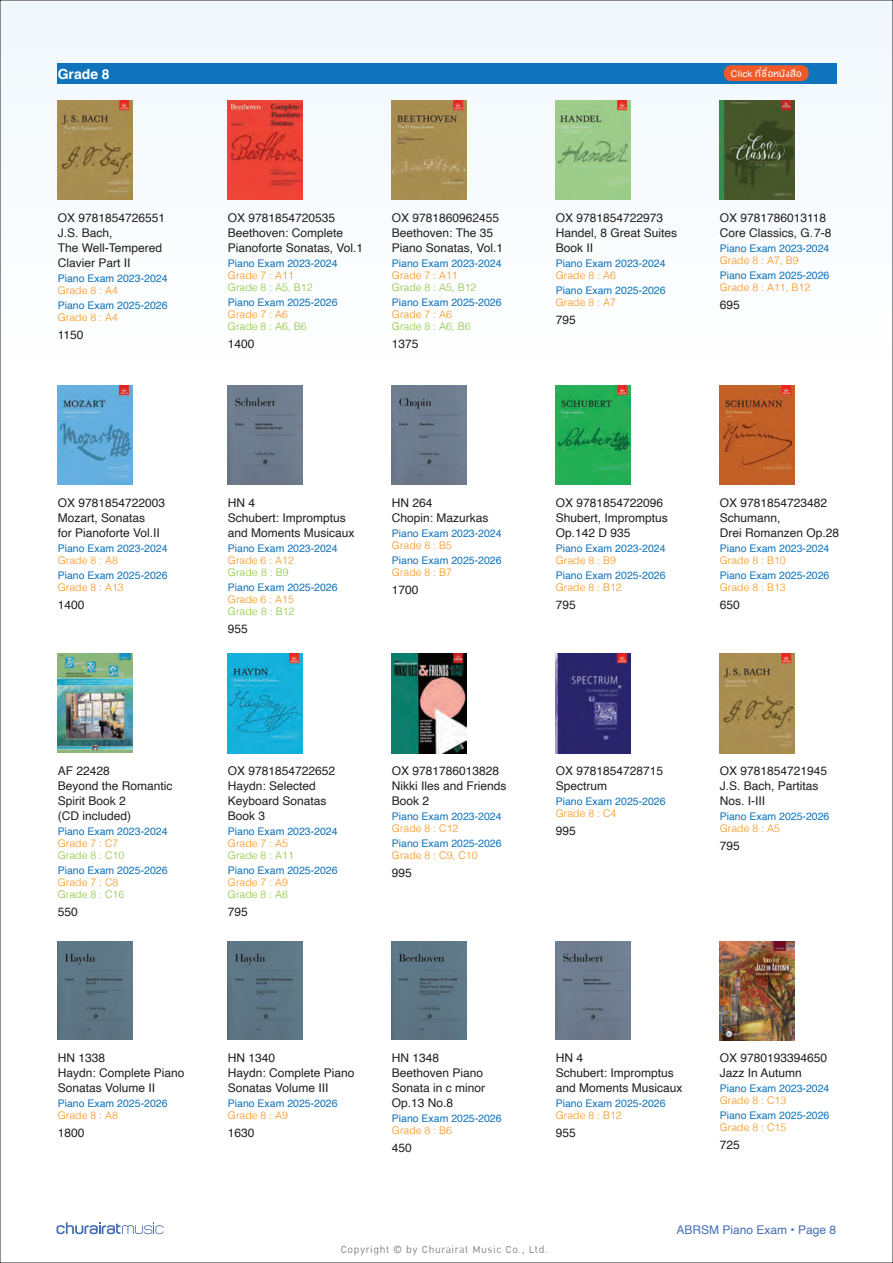
<style>
.page{position:relative;width:893px;height:1263px;background:#fff}
.page>*{position:absolute;margin:0;border:0;box-sizing:border-box;transform-origin:0 0}
.t1{font:700 13.95px "Helvetica";color:#fff}
.t2{font:13.8px "DB Ozone X";letter-spacing:.04em;color:#808285}
.t3{font:13.35px "DB Helvethaica X";letter-spacing:.025em;color:#fff}
.t4{font:12px/15px "Helvetica";color:#231f20}
.t5{font:12px "Helvetica";color:#466fb5}
.t6{font:10.5px "Helvetica";color:#1074bc}
.t7{font:300 10.5px "Helvetica";color:#f7931d}
.t8{font:300 10.5px "Helvetica";color:#8bc63e}
</style>
<div class="page">
<div style="left:0;top:0;width:893px;height:407px;background:#f9fcfe"></div>
<svg style="left:57px;top:1222px;width:106px;height:12px"></svg>
<div style="left:58px;top:63px;width:779px;height:20px;background:#1074bc"></div>
<img style="left:58px;top:100px;width:74px;height:100px">
<img style="left:228px;top:100px;width:75px;height:100px">
<img style="left:392px;top:100px;width:74px;height:100px">
<img style="left:556px;top:100px;width:74px;height:100px">
<img style="left:720px;top:100px;width:74px;height:100px">
<img style="left:58px;top:385px;width:74px;height:100px">
<img style="left:556px;top:385px;width:74px;height:100px">
<img style="left:720px;top:385px;width:74px;height:100px">
<img style="left:58px;top:654px;width:74px;height:98px">
<div style="left:724px;top:65px;width:85px;height:16px;background:#f15929;border-radius:7px"></div>
<img style="left:392px;top:385px;width:74px;height:99px">
<img style="left:228px;top:385px;width:75px;height:99px">
<img style="left:392px;top:654px;width:74px;height:99px">
<img style="left:228px;top:654px;width:75px;height:99px">
<img style="left:720px;top:941px;width:74px;height:100px">
<img style="left:720px;top:654px;width:74px;height:99px">
<img style="left:556px;top:654px;width:74px;height:99px">
<img style="left:556px;top:941px;width:74px;height:98px">
<img style="left:58px;top:941px;width:74px;height:98px">
<img style="left:228px;top:941px;width:75px;height:98px">
<img style="left:392px;top:941px;width:74px;height:98px">
<p class="t1" style="left:58px;top:65px;width:53px">Grade 8</p>
<p class="t3" style="left:731px;top:66px;width:72px">Click ที่ชื่อหนังสือ</p>
<p class="t4" style="left:58px;top:210px;width:109px">OX 9781854726551<br>J.S. Bach,<br>The Well-Tempered<br>Clavier Part II</p>
<p class="t6" style="left:58px;top:270px;width:111px">Piano Exam 2023-2024</p>
<p class="t7" style="left:58px;top:281px;width:62px">Grade 8 : A4</p>
<p class="t6" style="left:58px;top:297px;width:111px">Piano Exam 2025-2026</p>
<p class="t7" style="left:58px;top:308px;width:62px">Grade 8 : A4</p>
<p class="t4" style="left:58px;top:327px;width:27px">1150</p>
<p class="t4" style="left:228px;top:210px;width:137px">OX 9781854720535<br>Beethoven: Complete<br>Pianoforte Sonatas, Vol.1</p>
<p class="t6" style="left:228px;top:255px;width:111px">Piano Exam 2023-2024</p>
<p class="t7" style="left:228px;top:266px;width:67px">Grade 7 : A11</p>
<p class="t8" style="left:228px;top:278px;width:86px">Grade 8 : A5, B12</p>
<p class="t6" style="left:228px;top:294px;width:111px">Piano Exam 2025-2026</p>
<p class="t7" style="left:228px;top:305px;width:62px">Grade 7 : A6</p>
<p class="t8" style="left:228px;top:317px;width:80px">Grade 8 : A6, B6</p>
<p class="t4" style="left:228px;top:336px;width:28px">1400</p>
<p class="t4" style="left:392px;top:210px;width:113px">OX 9781860962455<br>Beethoven: The 35<br>Piano Sonatas, Vol.1</p>
<p class="t6" style="left:392px;top:255px;width:111px">Piano Exam 2023-2024</p>
<p class="t7" style="left:392px;top:266px;width:67px">Grade 7 : A11</p>
<p class="t8" style="left:392px;top:278px;width:86px">Grade 8 : A5, B12</p>
<p class="t6" style="left:392px;top:294px;width:111px">Piano Exam 2025-2026</p>
<p class="t7" style="left:392px;top:305px;width:62px">Grade 7 : A6</p>
<p class="t8" style="left:392px;top:317px;width:80px">Grade 8 : A6, B6</p>
<p class="t4" style="left:392px;top:336px;width:28px">1375</p>
<p class="t4" style="left:556px;top:210px;width:123px">OX 9781854722973<br>Handel, 8 Great Suites<br>Book II</p>
<p class="t6" style="left:556px;top:255px;width:111px">Piano Exam 2023-2024</p>
<p class="t7" style="left:556px;top:266px;width:62px">Grade 8 : A6</p>
<p class="t6" style="left:556px;top:282px;width:111px">Piano Exam 2025-2026</p>
<p class="t7" style="left:556px;top:293px;width:62px">Grade 8 : A7</p>
<p class="t4" style="left:556px;top:312px;width:22px">795</p>
<p class="t4" style="left:720px;top:210px;width:113px">OX 9781786013118<br>Core Classics, G.7-8</p>
<p class="t6" style="left:720px;top:240px;width:111px">Piano Exam 2023-2024</p>
<p class="t7" style="left:720px;top:251px;width:80px">Grade 8 : A7, B9</p>
<p class="t6" style="left:720px;top:267px;width:111px">Piano Exam 2025-2026</p>
<p class="t7" style="left:720px;top:278px;width:92px">Grade 8 : A11, B12</p>
<p class="t4" style="left:720px;top:297px;width:22px">695</p>
<p class="t4" style="left:58px;top:495px;width:109px">OX 9781854722003<br>Mozart, Sonatas<br>for Pianoforte Vol.II</p>
<p class="t6" style="left:58px;top:540px;width:111px">Piano Exam 2023-2024</p>
<p class="t7" style="left:58px;top:551px;width:62px">Grade 8 : A8</p>
<p class="t6" style="left:58px;top:567px;width:111px">Piano Exam 2025-2026</p>
<p class="t7" style="left:58px;top:578px;width:67px">Grade 8 : A13</p>
<p class="t4" style="left:58px;top:597px;width:28px">1400</p>
<p class="t4" style="left:58px;top:764px;width:116px">AF 22428<br>Beyond the Romantic<br>Spirit Book 2<br>(CD included)</p>
<p class="t6" style="left:58px;top:823px;width:111px">Piano Exam 2023-2024</p>
<p class="t7" style="left:58px;top:834px;width:62px">Grade 7 : C7</p>
<p class="t8" style="left:58px;top:846px;width:68px">Grade 8 : C10</p>
<p class="t6" style="left:58px;top:862px;width:111px">Piano Exam 2025-2026</p>
<p class="t7" style="left:58px;top:873px;width:62px">Grade 7 : C8</p>
<p class="t8" style="left:58px;top:885px;width:68px">Grade 8 : C16</p>
<p class="t4" style="left:58px;top:905px;width:22px">550</p>
<p class="t4" style="left:228px;top:495px;width:128px">HN 4<br>Schubert: Impromptus and Moments Musicaux</p>
<p class="t6" style="left:228px;top:540px;width:111px">Piano Exam 2023-2024</p>
<p class="t7" style="left:228px;top:551px;width:67px">Grade 6 : A12</p>
<p class="t8" style="left:228px;top:563px;width:62px">Grade 8 : B9</p>
<p class="t6" style="left:228px;top:579px;width:111px">Piano Exam 2025-2026</p>
<p class="t7" style="left:228px;top:590px;width:67px">Grade 6 : A15</p>
<p class="t8" style="left:228px;top:602px;width:68px">Grade 8 : B12</p>
<p class="t4" style="left:228px;top:621px;width:22px">955</p>
<p class="t4" style="left:392px;top:495px;width:98px">HN 264<br>Chopin: Mazurkas</p>
<p class="t6" style="left:392px;top:525px;width:111px">Piano Exam 2023-2024</p>
<p class="t7" style="left:392px;top:536px;width:62px">Grade 8 : B5</p>
<p class="t6" style="left:392px;top:552px;width:111px">Piano Exam 2025-2026</p>
<p class="t7" style="left:392px;top:563px;width:62px">Grade 8 : B7</p>
<p class="t4" style="left:392px;top:582px;width:28px">1700</p>
<p class="t4" style="left:556px;top:495px;width:114px">OX 9781854722096<br>Shubert, Impromptus<br>Op.142 D 935</p>
<p class="t6" style="left:556px;top:540px;width:111px">Piano Exam 2023-2024</p>
<p class="t7" style="left:556px;top:551px;width:62px">Grade 8 : B9</p>
<p class="t6" style="left:556px;top:567px;width:111px">Piano Exam 2025-2026</p>
<p class="t7" style="left:556px;top:578px;width:67px">Grade 8 : B12</p>
<p class="t4" style="left:556px;top:597px;width:22px">795</p>
<p class="t4" style="left:720px;top:495px;width:121px">OX 9781854723482<br>Schumann,<br>Drei Romanzen Op.28</p>
<p class="t6" style="left:720px;top:540px;width:111px">Piano Exam 2023-2024</p>
<p class="t7" style="left:720px;top:551px;width:67px">Grade 8 : B10</p>
<p class="t6" style="left:720px;top:567px;width:111px">Piano Exam 2025-2026</p>
<p class="t7" style="left:720px;top:578px;width:67px">Grade 8 : B13</p>
<p class="t4" style="left:720px;top:597px;width:22px">650</p>
<p class="t4" style="left:228px;top:764px;width:109px">OX 9781854722652<br>Haydn: Selected<br>Keyboard Sonatas<br>Book 3</p>
<p class="t6" style="left:228px;top:823px;width:111px">Piano Exam 2023-2024</p>
<p class="t7" style="left:228px;top:834px;width:62px">Grade 7 : A5</p>
<p class="t8" style="left:228px;top:846px;width:67px">Grade 8 : A11</p>
<p class="t6" style="left:228px;top:862px;width:111px">Piano Exam 2025-2026</p>
<p class="t7" style="left:228px;top:873px;width:62px">Grade 7 : A9</p>
<p class="t8" style="left:228px;top:885px;width:62px">Grade 8 : A8</p>
<p class="t4" style="left:228px;top:905px;width:22px">795</p>
<p class="t4" style="left:392px;top:764px;width:116px">OX 9781786013828<br>Nikki Iles and Friends<br>Book 2</p>
<p class="t6" style="left:392px;top:808px;width:111px">Piano Exam 2023-2024</p>
<p class="t7" style="left:392px;top:819px;width:68px">Grade 8 : C12</p>
<p class="t6" style="left:392px;top:835px;width:111px">Piano Exam 2025-2026</p>
<p class="t7" style="left:392px;top:846px;width:87px">Grade 8 : C9, C10</p>
<p class="t4" style="left:392px;top:866px;width:22px">995</p>
<p class="t4" style="left:556px;top:764px;width:109px">OX 9781854728715<br>Spectrum</p>
<p class="t6" style="left:556px;top:793px;width:111px">Piano Exam 2025-2026</p>
<p class="t7" style="left:556px;top:804px;width:62px">Grade 8 : C4</p>
<p class="t4" style="left:556px;top:824px;width:22px">995</p>
<p class="t4" style="left:720px;top:764px;width:109px">OX 9781854721945<br>J.S. Bach, Partitas<br>Nos. I-III</p>
<p class="t6" style="left:720px;top:808px;width:111px">Piano Exam 2025-2026</p>
<p class="t7" style="left:720px;top:819px;width:62px">Grade 8 : A5</p>
<p class="t4" style="left:720px;top:839px;width:22px">795</p>
<p class="t4" style="left:58px;top:1051px;width:128px">HN 1338<br>Haydn: Complete Piano<br>Sonatas Volume II</p>
<p class="t6" style="left:58px;top:1095px;width:111px">Piano Exam 2025-2026</p>
<p class="t7" style="left:58px;top:1107px;width:62px">Grade 8 : A8</p>
<p class="t4" style="left:58px;top:1126px;width:28px">1800</p>
<p class="t4" style="left:228px;top:1051px;width:128px">HN 1340<br>Haydn: Complete Piano<br>Sonatas Volume III</p>
<p class="t6" style="left:228px;top:1095px;width:111px">Piano Exam 2025-2026</p>
<p class="t7" style="left:228px;top:1107px;width:62px">Grade 8 : A9</p>
<p class="t4" style="left:228px;top:1126px;width:28px">1630</p>
<p class="t4" style="left:392px;top:1051px;width:95px">HN 1348<br>Beethoven Piano<br>Sonata in c minor<br>Op.13 No.8</p>
<p class="t6" style="left:392px;top:1110px;width:111px">Piano Exam 2025-2026</p>
<p class="t7" style="left:392px;top:1122px;width:62px">Grade 8 : B6</p>
<p class="t4" style="left:392px;top:1141px;width:22px">450</p>
<p class="t4" style="left:556px;top:1051px;width:128px">HN 4<br>Schubert: Impromptus and Moments Musicaux</p>
<p class="t6" style="left:556px;top:1095px;width:111px">Piano Exam 2025-2026</p>
<p class="t7" style="left:556px;top:1107px;width:67px">Grade 8 : B12</p>
<p class="t4" style="left:556px;top:1126px;width:22px">955</p>
<p class="t4" style="left:720px;top:1051px;width:109px">OX 9780193394650<br>Jazz In Autumn</p>
<p class="t6" style="left:720px;top:1080px;width:111px">Piano Exam 2023-2024</p>
<p class="t7" style="left:720px;top:1092px;width:68px">Grade 8 : C13</p>
<p class="t6" style="left:720px;top:1107px;width:111px">Piano Exam 2025-2026</p>
<p class="t7" style="left:720px;top:1119px;width:68px">Grade 8 : C15</p>
<p class="t4" style="left:720px;top:1138px;width:22px">725</p>
<p class="t2" style="left:341px;top:1241px;width:209px">Copyright © by Churairat Music Co., Ltd.</p>
<p class="t5" style="left:676px;top:1220px;width:161px">ABRSM Piano Exam • Page 8</p>
</div>
